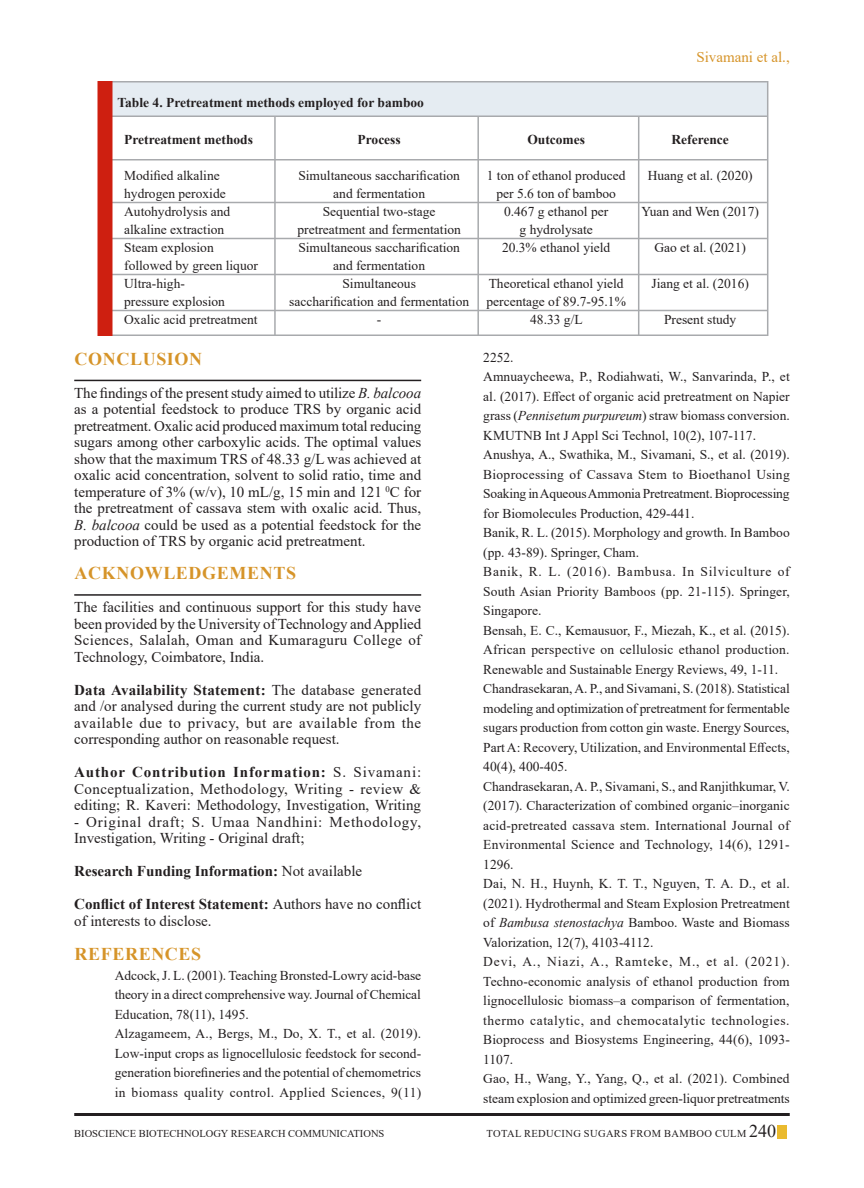
<style>
.page{position:relative;width:864px;height:1188px;background:#fff}
.page>*{position:absolute;margin:0;border:0;box-sizing:border-box;transform-origin:0 0}
.Body_text{font:700 18px "Times New Roman";letter-spacing:.035em;color:#d69429}
.References{font:700 18px "Times New Roman";color:#d69429}
.Body_text-2{font:15px/16.5px "Times New Roman";color:#231f20;text-align:justify}
.Body_text-3{font:15px/16.5px "Times New Roman";letter-spacing:.05em;color:#231f20}
.Body_text-4{font:700 15px "Times New Roman";color:#231f20}
.Body_text-5{font:15px "Times New Roman";color:#d69429}
.References-2{font:13.5px/19.5px "Times New Roman";color:#231f20;text-align:justify}
.Body_text-6{font:13.5px "Times New Roman";color:#231f20}
.Body_text-7{font:700 13.5px "Times New Roman";color:#231f20}
.t1{font:10.5px "Times New Roman";color:#231f20}
.t2{font:10.5px "Times New Roman";letter-spacing:.035em;color:#231f20}
.s1{font-style:italic}
.s2{font-weight:700}
.s3{font-weight:400}
.s4{font-size:18px}
</style>
<div class="page">
<div style="left:777px;top:1125px;width:10px;height:14px;background:#eaba2e"></div>
<hr style="left:74px;top:1113px;width:716px;height:3px;background:#231f20">
<div style="left:111px;top:82px;width:656px;height:34px;background:#e5ecf2"></div>
<hr style="left:111px;top:81px;width:656px;height:1px;background:#a8aaad">
<hr style="left:111px;top:116px;width:656px;height:1px;background:#a8aaad">
<hr style="left:111px;top:159px;width:656px;height:1px;background:#a8aaad">
<hr style="left:111px;top:202px;width:656px;height:1px;background:#a8aaad">
<hr style="left:111px;top:238px;width:656px;height:1px;background:#a8aaad">
<hr style="left:111px;top:274px;width:656px;height:1px;background:#a8aaad">
<hr style="left:111px;top:310px;width:657px;height:1px;background:#a8aaad">
<hr style="left:111px;top:334px;width:656px;height:2px;background:#a8aaad">
<hr style="left:274px;top:116px;width:2px;height:219px;background:#a8aaad">
<hr style="left:477px;top:116px;width:2px;height:219px;background:#a8aaad">
<hr style="left:638px;top:116px;width:1px;height:219px;background:#a8aaad">
<hr style="left:767px;top:81px;width:1px;height:255px;background:#a8aaad">
<div style="left:98px;top:81px;width:14px;height:255px;background:#ce1f10"></div>
<hr style="left:74px;top:380px;width:347px;height:1px;background:#231f20">
<hr style="left:74px;top:594px;width:347px;height:2px;background:#231f20">
<p class="Body_text-7" style="left:117px;top:93px;width:308px">Table 4. Pretreatment methods employed for bamboo</p>
<p class="Body_text-5" style="left:696px;top:47px;width:95px">Sivamani et al.,</p>
<p class="Body_text-7" style="left:124px;top:129px;width:130px">Pretreatment methods</p>
<p class="Body_text-7" style="left:358px;top:129px;width:45px">Process</p>
<p class="Body_text-7" style="left:527px;top:129px;width:59px">Outcomes</p>
<p class="Body_text-7" style="left:671px;top:129px;width:59px">Reference</p>
<p class="Body_text-6" style="left:124px;top:166px;width:97px">Modified alkaline</p>
<p class="Body_text-6" style="left:298px;top:166px;width:163px">Simultaneous saccharification</p>
<p class="Body_text-6" style="left:487px;top:166px;width:140px">1 ton of ethanol produced</p>
<p class="Body_text-6" style="left:648px;top:166px;width:106px">Huang et al. (2020)</p>
<p class="Body_text-6" style="left:124px;top:184px;width:103px">hydrogen peroxide</p>
<p class="Body_text-6" style="left:333px;top:184px;width:93px">and fermentation</p>
<p class="Body_text-6" style="left:496px;top:184px;width:121px">per 5.6 ton of bamboo</p>
<p class="Body_text-6" style="left:124px;top:202px;width:108px">Autohydrolysis and</p>
<p class="Body_text-6" style="left:323px;top:202px;width:114px">Sequential two-stage</p>
<p class="Body_text-6" style="left:504px;top:202px;width:106px">0.467 g ethanol per</p>
<p class="Body_text-6" style="left:641px;top:202px;width:119px">Yuan and Wen (2017)</p>
<p class="Body_text-6" style="left:124px;top:220px;width:102px">alkaline extraction</p>
<p class="Body_text-6" style="left:297px;top:220px;width:165px">pretreatment and fermentation</p>
<p class="Body_text-6" style="left:520px;top:220px;width:75px">g hydrolysate</p>
<p class="Body_text-6" style="left:124px;top:238px;width:91px">Steam explosion</p>
<p class="Body_text-6" style="left:298px;top:238px;width:163px">Simultaneous saccharification</p>
<p class="Body_text-6" style="left:502px;top:238px;width:110px">20.3% ethanol yield</p>
<p class="Body_text-6" style="left:654px;top:238px;width:93px">Gao et al. (2021)</p>
<p class="Body_text-6" style="left:124px;top:256px;width:135px">followed by green liquor</p>
<p class="Body_text-6" style="left:333px;top:256px;width:93px">and fermentation</p>
<p class="Body_text-6" style="left:124px;top:274px;width:62px">Ultra-high-</p>
<p class="Body_text-6" style="left:342px;top:274px;width:75px">Simultaneous</p>
<p class="Body_text-6" style="left:489px;top:274px;width:136px">Theoretical ethanol yield</p>
<p class="Body_text-6" style="left:651px;top:274px;width:99px">Jiang et al. (2016)</p>
<p class="Body_text-6" style="left:124px;top:292px;width:102px">pressure explosion</p>
<p class="Body_text-6" style="left:289px;top:292px;width:181px">saccharification and fermentation</p>
<p class="Body_text-6" style="left:486px;top:292px;width:141px">percentage of 89.7-95.1%</p>
<p class="Body_text-6" style="left:124px;top:310px;width:135px">Oxalic acid pretreatment</p>
<p class="Body_text-6" style="left:377px;top:310px;width:6px">-</p>
<p class="Body_text-6" style="left:530px;top:310px;width:54px">48.33 g/L</p>
<p class="Body_text-6" style="left:664px;top:310px;width:74px">Present study</p>
<p class="Body_text" style="left:75px;top:346px;width:28px">Conc</p>
<p class="Body_text" style="left:130px;top:346px;width:26px">lusion</p>
<p class="Body_text-2" style="left:74px;top:384px;width:349px">The findings of the present study aimed to utilize <span class="s1">B. balcooa </span>as a potential feedstock to produce TRS by organic acid pretreatment. Oxalic acid produced maximum total reducing sugars among other carboxylic acids. The optimal values show that the maximum TRS of 48.33 g/L was achieved at oxalic acid concentration, solvent to solid ratio, time and temperature of 3% (w/v), 10 mL/g, 15 min and 121 <sup>0</sup>C for the pretreatment of cassava stem with oxalic acid. Thus, <span class="s1">B. balcooa</span> could be used as a potential feedstock for the production of TRS by organic acid pretreatment.</p>
<p class="Body_text" style="left:75px;top:560px;width:30px">Acknow</p>
<p class="Body_text" style="left:163px;top:560px;width:68px">ledgements</p>
<p class="Body_text-2" style="left:74px;top:598px;width:349px">The facilities and continuous support for this study have been provided by the University of Technology and Applied Sciences, Salalah, Oman and Kumaraguru College of Technology, Coimbatore, India.</p>
<p class="Body_text-2" style="left:74px;top:681px;width:348px"><span class="s2">Data Availability Statement:</span> The database generated and /or analysed during the current study are not publicly available due to privacy, but are available from the corresponding author on reasonable request.</p>
<p class="Body_text-2" style="left:74px;top:763px;width:348px"><span class="s2">Author Contribution Information:</span> S. Sivamani:<br>Conceptualization, Methodology, Writing - review &amp; editing; R. Kaveri: Methodology, Investigation, Writing</p>
<p class="Body_text-3" style="left:74px;top:813px;width:348px">- Original draft; S. Umaa Nandhini: Methodology,<br>Investigation, Writing - Original draft;</p>
<p class="Body_text-4" style="left:74px;top:860px;width:290px">Research Funding Information: <span class="s3">Not available</span></p>
<p class="Body_text-2" style="left:74px;top:895px;width:348px"><span class="s2">Conflict of Interest Statement:</span> Authors have no conflict of interests to disclose.</p>
<p class="References" style="left:75px;top:941px;width:28px">References</p>
<p class="References-2" style="left:115px;top:965px;width:308px">Adcock, J. L. (2001). Teaching Bronsted-Lowry acid-base theory in a direct comprehensive way. Journal of Chemical Education, 78(11), 1495.</p>
<p class="References-2" style="left:115px;top:1023px;width:308px">Alzagameem, A., Bergs, M., Do, X. T., et al. (2019).<br>Low-input crops as lignocellulosic feedstock for second&shy;generation biorefineries and the potential of chemometrics in biomass quality control. Applied Sciences, 9(11)</p>
<p class="References-2" style="left:483px;top:347px;width:32px">2252.</p>
<p class="References-2" style="left:483px;top:367px;width:308px">Amnuaycheewa, P., Rodiahwati, W., Sanvarinda, P., et al. (2017). Effect of organic acid pretreatment on Napier grass (<span class="s1">Pennisetum purpureum</span>) straw biomass conversion.<br>KMUTNB Int J Appl Sci Technol, 10(2), 107-117.</p>
<p class="References-2" style="left:483px;top:445px;width:308px">Anushya, A., Swathika, M., Sivamani, S., et al. (2019).<br>Bioprocessing of Cassava Stem to Bioethanol Using Soaking in Aqueous Ammonia Pretreatment. Bioprocessing for Biomolecules Production, 429-441.</p>
<p class="References-2" style="left:483px;top:523px;width:308px">Banik, R. L. (2015). Morphology and growth. In Bamboo (pp. 43-89). Springer, Cham.</p>
<p class="References-2" style="left:483px;top:562px;width:308px">Banik, R. L. (2016). Bambusa. In Silviculture of South Asian Priority Bamboos (pp. 21-115). Springer, Singapore.</p>
<p class="References-2" style="left:483px;top:620px;width:308px">Bensah, E. C., Kemausuor, F., Miezah, K., et al. (2015).<br>African perspective on cellulosic ethanol production.<br>Renewable and Sustainable Energy Reviews, 49, 1-11.</p>
<p class="References-2" style="left:483px;top:679px;width:308px">Chandrasekaran, A. P., and Sivamani, S. (2018). Statistical modeling and optimization of pretreatment for fermentable sugars production from cotton gin waste. Energy Sources, Part A: Recovery, Utilization, and Environmental Effects, 40(4), 400-405.</p>
<p class="References-2" style="left:483px;top:776px;width:308px">Chandrasekaran, A. P., Sivamani, S., and Ranjithkumar, V. (2017). Characterization of combined organic–inorganic acid-pretreated cassava stem. International Journal of Environmental Science and Technology, 14(6), 1291- 1296.</p>
<p class="References-2" style="left:483px;top:874px;width:308px">Dai, N. H., Huynh, K. T. T., Nguyen, T. A. D., et al. (2021). Hydrothermal and Steam Explosion Pretreatment of <span class="s1">Bambusa stenostachya</span> Bamboo. Waste and Biomass Valorization, 12(7), 4103-4112.</p>
<p class="References-2" style="left:483px;top:952px;width:308px">Devi, A., Niazi, A., Ramteke, M., et al. (2021).<br>Techno-economic analysis of ethanol production from lignocellulosic biomass–a comparison of fermentation, thermo catalytic, and chemocatalytic technologies.<br>Bioprocess and Biosystems Engineering, 44(6), 1093- 1107.</p>
<p class="References-2" style="left:443px;top:1069px;width:27px">G</p>
<p class="References-2" style="left:483px;top:1069px;width:308px;text-align:right">ao, H., Wang, Y., Yang, Q., et al. (2021). Combined steam explosion and optimized green-liquor pretreatments</p>
<p class="t1" style="left:74px;top:1127px;width:239px">BIOSCIENCE BIOTECHNOLOGY RESEARCH COMMU</p>
<p class="t1" style="left:329px;top:1127px;width:57px">NICATIONS</p>
<p class="t1" style="left:487px;top:1127px;width:15px">Total</p>
<p class="t2" style="left:524px;top:1127px;width:90px">Reducing Sugars</p>
<p class="t1" style="left:630px;top:1127px;width:8px">fro</p>
<p class="t1" style="left:652px;top:1127px;width:46px">m Bamboo</p>
<p class="t1" style="left:715px;top:1127px;width:63px">Culm <span class="s4">240</span></p>
</div>
